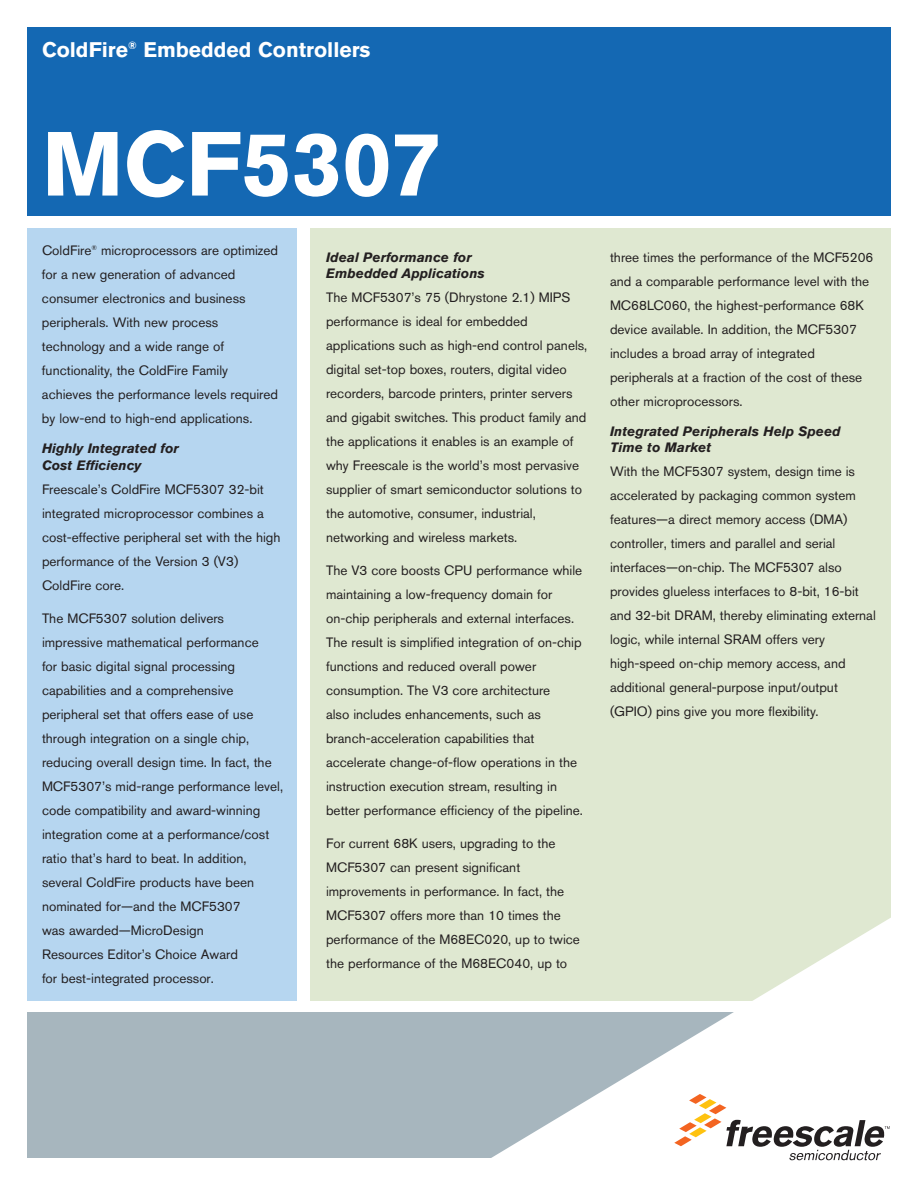
<style>
.page{position:relative;width:918px;height:1188px;background:#fff}
.page>*{position:absolute;margin:0;border:0;box-sizing:border-box;transform-origin:0 0}
.t1{font:700 90px "Akzidenz Grotesk BQ";color:#fff}
.t2{font:700 21px "Akzidenz Grotesk BQ";color:#fff}
.t3{font:13.5px/24px "Akzidenz Grotesk BQ";color:#231f20}
.t4{font:italic 700 13.5px/16.2px "Akzidenz Grotesk BQ";color:#231f20}
</style>
<div class="page">
<div style="left:27px;top:27px;width:864px;height:189px;background:#1468b3"></div>
<div style="left:310px;top:228px;width:581px;height:773px;background:#dfe8d1"></div>
<div style="left:27px;top:228px;width:270px;height:773px;background:#b6d6f0"></div>
<div style="left:27px;top:1012px;width:864px;height:146px;background:#a7b6be"></div>
<svg style="left:491px;top:918px;width:400px;height:240px"></svg>
<svg style="left:674px;top:1094px;width:216px;height:66px;background:#ddd7d2"></svg>
<h2 class="t2" style="left:42px;top:37px;width:330px">ColdFire<sup>®</sup> Embedded Controllers</h2>
<h1 class="t1" style="left:42px;top:112px;width:402px">MCF5307</h1>
<p class="t3" style="left:42px;top:238px;width:238px">ColdFire<sup>®</sup> microprocessors are optimized for a new generation of advanced consumer electronics and business peripherals. With new process technology and a wide range of functionality, the ColdFire Family achieves the performance levels required by low-end to high-end applications.</p>
<p class="t4" style="left:42px;top:442px;width:138px">Highly Integrated for<br>Cost Efficiency</p>
<p class="t3" style="left:42px;top:477px;width:240px">Freescale’s ColdFire MCF5307 32-bit integrated microprocessor combines a cost-effective peripheral set with the high performance of the Version 3 (V3)<br>ColdFire core.</p>
<p class="t3" style="left:42px;top:606px;width:243px">The MCF5307 solution delivers impressive mathematical performance<br>for basic digital signal processing capabilities and a comprehensive peripheral set that offers ease of use through integration on a single chip, reducing overall design time. In fact, the MCF5307’s mid-range performance level, code compatibility and award-winning integration come at a performance/cost ratio that’s hard to beat. In addition, several ColdFire products have been nominated for—and the MCF5307<br>was awarded—MicroDesign<br>Resources Editor’s Choice Award<br>for best-integrated processor.</p>
<p class="t4" style="left:326px;top:250px;width:160px">Ideal Performance for<br>Embedded Applications</p>
<p class="t3" style="left:326px;top:285px;width:263px">The MCF5307’s 75 (Dhrystone 2.1) MIPS performance is ideal for embedded applications such as high-end control panels, digital set-top boxes, routers, digital video recorders, barcode printers, printer servers and gigabit switches. This product family and the applications it enables is an example of why Freescale is the world’s most pervasive supplier of smart semiconductor solutions to the automotive, consumer, industrial, networking and wireless markets.</p>
<p class="t3" style="left:326px;top:558px;width:258px">The V3 core boosts CPU performance while maintaining a low-frequency domain for on-chip peripherals and external interfaces.<br>The result is simplified integration of on-chip functions and reduced overall power consumption. The V3 core architecture<br>also includes enhancements, such as branch-acceleration capabilities that accelerate change-of-flow operations in the instruction execution stream, resulting in better performance efficiency of the pipeline.</p>
<p class="t3" style="left:326px;top:831px;width:255px">For current 68K users, upgrading to the MCF5307 can present significant improvements in performance. In fact, the MCF5307 offers more than 10 times the performance of the M68EC020, up to twice the performance of the M68EC040, up to</p>
<p class="t3" style="left:610px;top:245px;width:265px">three times the performance of the MCF5206 and a comparable performance level with the MC68LC060, the highest-performance 68K device available. In addition, the MCF5307 includes a broad array of integrated peripherals at a fraction of the cost of these other microprocessors.</p>
<p class="t4" style="left:610px;top:424px;width:232px">Integrated Peripherals Help Speed<br>Time to Market</p>
<p class="t3" style="left:610px;top:460px;width:267px">With the MCF5307 system, design time is accelerated by packaging common system features—a direct memory access (DMA) controller, timers and parallel and serial interfaces—on-chip. The MCF5307 also provides glueless interfaces to 8-bit, 16-bit and 32-bit DRAM, thereby eliminating external logic, while internal SRAM offers very high-speed on-chip memory access, and additional general-purpose input/output (GPIO) pins give you more flexibility.</p>
</div>
